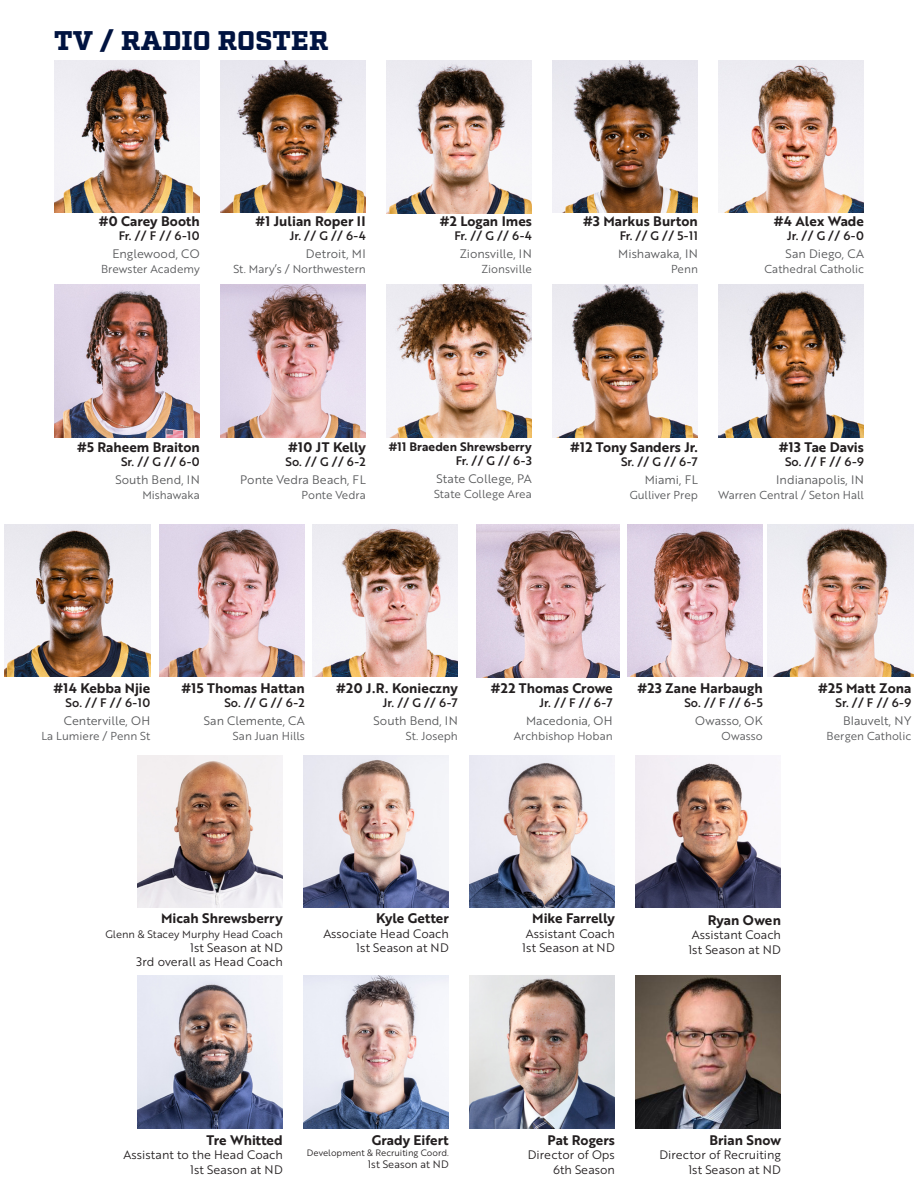
<style>
.page{position:relative;width:918px;height:1188px;background:#fff}
.page>*{position:absolute;margin:0;border:0;box-sizing:border-box;transform-origin:0 0}
.t1{font:900 27px "Factoria";letter-spacing:.01em;color:#001340}
.t2{font:13.5px "Brother 1816 Bold";color:#231f20}
.t3{font:12px "Brother 1816 Book";color:#231f20}
.t4{font:12px "Brother 1816 Book";color:#57585a}
.t5{font:12px "Brother 1816 Medium";color:#231f20}
.t6{font:12px "Brother 1816 Bold";color:#231f20}
.t7{font:11.25px "Brother 1816 Book";color:#57585a}
.t8{font:10.5px "Brother 1816 Book";color:#231f20}
.t9{font:9px "Brother 1816 Book";color:#231f20}
</style>
<div class="page">
<img style="left:552px;top:61px;width:146px;height:152px">
<img style="left:718px;top:61px;width:146px;height:152px">
<img style="left:718px;top:285px;width:146px;height:152px">
<img style="left:220px;top:61px;width:146px;height:152px">
<img style="left:159px;top:524px;width:146px;height:153px">
<img style="left:386px;top:285px;width:146px;height:152px">
<img style="left:312px;top:524px;width:146px;height:153px">
<img style="left:386px;top:61px;width:146px;height:152px">
<img style="left:54px;top:61px;width:146px;height:152px">
<img style="left:54px;top:285px;width:146px;height:152px">
<img style="left:4px;top:524px;width:146px;height:153px">
<img style="left:627px;top:524px;width:136px;height:153px">
<img style="left:767px;top:524px;width:146px;height:153px">
<img style="left:469px;top:756px;width:146px;height:152px">
<img style="left:635px;top:756px;width:146px;height:152px">
<img style="left:137px;top:756px;width:146px;height:152px">
<img style="left:303px;top:756px;width:146px;height:152px">
<img style="left:469px;top:976px;width:146px;height:152px">
<img style="left:635px;top:976px;width:146px;height:152px">
<img style="left:137px;top:976px;width:146px;height:152px">
<img style="left:303px;top:976px;width:146px;height:152px">
<img style="left:552px;top:285px;width:146px;height:152px">
<img style="left:220px;top:285px;width:146px;height:152px">
<img style="left:476px;top:525px;width:144px;height:152px">
<p class="t1" style="left:54px;top:24px;width:276px">TV / RADIO ROSTER</p>
<p class="t2" style="left:99px;top:211px;width:103px">#0 Carey Booth</p>
<p class="t5" style="left:119px;top:227px;width:82px">Fr. // F // 6-10</p>
<p class="t4" style="left:112px;top:245px;width:89px">Englewood, CO</p>
<p class="t7" style="left:101px;top:261px;width:100px">Brewster Academy</p>
<p class="t2" style="left:255px;top:211px;width:112px">#1 Julian Roper II</p>
<p class="t5" style="left:290px;top:227px;width:78px">Jr. // G // 6-4</p>
<p class="t4" style="left:306px;top:245px;width:62px">Detroit, MI</p>
<p class="t7" style="left:233px;top:261px;width:134px">St. Mary’s / Northwestern</p>
<p class="t2" style="left:439px;top:211px;width:94px">#2 Logan Imes</p>
<p class="t5" style="left:455px;top:227px;width:79px">Fr. // G // 6-4</p>
<p class="t4" style="left:460px;top:245px;width:74px">Zionsville, IN</p>
<p class="t7" style="left:481px;top:261px;width:52px">Zionsville</p>
<p class="t2" style="left:583px;top:211px;width:117px">#3 Markus Burton</p>
<p class="t5" style="left:620px;top:227px;width:80px">Fr. // G // 5-11</p>
<p class="t4" style="left:618px;top:245px;width:81px">Mishawaka, IN</p>
<p class="t7" style="left:671px;top:261px;width:28px">Penn</p>
<p class="t2" style="left:774px;top:211px;width:92px">#4 Alex Wade</p>
<p class="t5" style="left:787px;top:227px;width:78px">Jr. // G // 6-0</p>
<p class="t4" style="left:785px;top:245px;width:80px">San Diego, CA</p>
<p class="t7" style="left:765px;top:261px;width:101px">Cathedral Catholic</p>
<p class="t2" style="left:77px;top:437px;width:124px">#5 Raheem Braiton</p>
<p class="t5" style="left:121px;top:453px;width:80px">Sr. // G // 6-0</p>
<p class="t4" style="left:116px;top:471px;width:86px">South Bend, IN</p>
<p class="t7" style="left:142px;top:487px;width:59px">Mishawaka</p>
<p class="t2" style="left:288px;top:437px;width:80px">#10 JT Kelly</p>
<p class="t5" style="left:285px;top:453px;width:82px">So. // G // 6-2</p>
<p class="t4" style="left:240px;top:471px;width:127px">Ponte Vedra Beach, FL</p>
<p class="t7" style="left:301px;top:487px;width:66px">Ponte Vedra</p>
<p class="t6" style="left:388px;top:437px;width:145px">#11 Braeden Shrewsberry</p>
<p class="t5" style="left:456px;top:452px;width:78px">Fr. // G // 6-3</p>
<p class="t4" style="left:436px;top:470px;width:97px">State College, PA</p>
<p class="t7" style="left:434px;top:486px;width:99px">State College Area</p>
<p class="t2" style="left:570px;top:437px;width:130px">#12 Tony Sanders Jr.</p>
<p class="t5" style="left:621px;top:453px;width:78px">Sr. // G // 6-7</p>
<p class="t4" style="left:645px;top:471px;width:55px">Miami, FL</p>
<p class="t7" style="left:630px;top:487px;width:70px">Gulliver Prep</p>
<p class="t2" style="left:779px;top:437px;width:87px">#13 Tae Davis</p>
<p class="t5" style="left:785px;top:453px;width:80px">So. // F // 6-9</p>
<p class="t4" style="left:776px;top:471px;width:89px">Indianapolis, IN</p>
<p class="t7" style="left:718px;top:487px;width:147px">Warren Central / Seton Hall</p>
<p class="t2" style="left:53px;top:678px;width:99px">#14 Kebba Njie</p>
<p class="t5" style="left:66px;top:694px;width:86px">So. // F // 6-10</p>
<p class="t4" style="left:64px;top:712px;width:88px">Centerville, OH</p>
<p class="t7" style="left:41px;top:728px;width:110px">La Lumiere / Penn St</p>
<p class="t2" style="left:181px;top:678px;width:125px">#15 Thomas Hattan</p>
<p class="t5" style="left:224px;top:694px;width:82px">So. // G // 6-2</p>
<p class="t4" style="left:204px;top:712px;width:103px">San Clemente, CA</p>
<p class="t7" style="left:233px;top:728px;width:73px">San Juan Hills</p>
<p class="t2" style="left:336px;top:678px;width:124px">#20 J.R. Konieczny</p>
<p class="t5" style="left:383px;top:694px;width:77px">Jr. // G // 6-7</p>
<p class="t4" style="left:374px;top:712px;width:86px">South Bend, IN</p>
<p class="t7" style="left:406px;top:728px;width:54px">St. Joseph</p>
<p class="t2" style="left:490px;top:678px;width:124px">#22 Thomas Crowe</p>
<p class="t5" style="left:540px;top:694px;width:75px">Jr. // F // 6-7</p>
<p class="t4" style="left:526px;top:712px;width:88px">Macedonia, OH</p>
<p class="t7" style="left:514px;top:728px;width:100px">Archbishop Hoban</p>
<p class="t2" style="left:637px;top:678px;width:127px">#23 Zane Harbaugh</p>
<p class="t5" style="left:684px;top:694px;width:80px">So. // F // 6-5</p>
<p class="t4" style="left:695px;top:712px;width:69px">Owasso, OK</p>
<p class="t7" style="left:722px;top:728px;width:43px">Owasso</p>
<p class="t2" style="left:818px;top:678px;width:95px">#25 Matt Zona</p>
<p class="t5" style="left:836px;top:694px;width:77px">Sr. // F // 6-9</p>
<p class="t4" style="left:843px;top:712px;width:69px">Blauvelt, NY</p>
<p class="t7" style="left:826px;top:728px;width:86px">Bergen Catholic</p>
<p class="t2" style="left:161px;top:908px;width:123px">Micah Shrewsberry</p>
<p class="t8" style="left:105px;top:926px;width:179px">Glenn &amp; Stacey Murphy Head Coach</p>
<p class="t3" style="left:190px;top:939px;width:94px">1st Season at ND</p>
<p class="t3" style="left:137px;top:953px;width:148px">3rd overall as Head Coach</p>
<p class="t2" style="left:376px;top:908px;width:74px">Kyle Getter</p>
<p class="t3" style="left:323px;top:925px;width:127px">Associate Head Coach</p>
<p class="t3" style="left:356px;top:939px;width:94px">1st Season at ND</p>
<p class="t2" style="left:207px;top:1130px;width:78px">Tre Whitted</p>
<p class="t3" style="left:124px;top:1146px;width:161px">Assistant to the Head Coach</p>
<p class="t3" style="left:190px;top:1161px;width:94px">1st Season at ND</p>
<p class="t2" style="left:372px;top:1130px;width:79px">Grady Eifert</p>
<p class="t9" style="left:307px;top:1146px;width:143px">Development &amp; Recruiting Coord.</p>
<p class="t8" style="left:368px;top:1157px;width:83px">1st Season at ND</p>
<p class="t2" style="left:532px;top:908px;width:84px">Mike Farrelly</p>
<p class="t3" style="left:526px;top:925px;width:91px">Assistant Coach</p>
<p class="t3" style="left:522px;top:939px;width:94px">1st Season at ND</p>
<p class="t2" style="left:708px;top:910px;width:75px">Ryan Owen</p>
<p class="t3" style="left:692px;top:926px;width:91px">Assistant Coach</p>
<p class="t3" style="left:688px;top:940px;width:94px">1st Season at ND</p>
<p class="t2" style="left:548px;top:1130px;width:69px">Pat Rogers</p>
<p class="t3" style="left:528px;top:1146px;width:89px">Director of Ops</p>
<p class="t3" style="left:553px;top:1161px;width:63px">6th Season</p>
<p class="t2" style="left:710px;top:1130px;width:73px">Brian Snow</p>
<p class="t3" style="left:660px;top:1146px;width:123px">Director of Recruiting</p>
<p class="t3" style="left:688px;top:1161px;width:94px">1st Season at ND</p>
</div>
